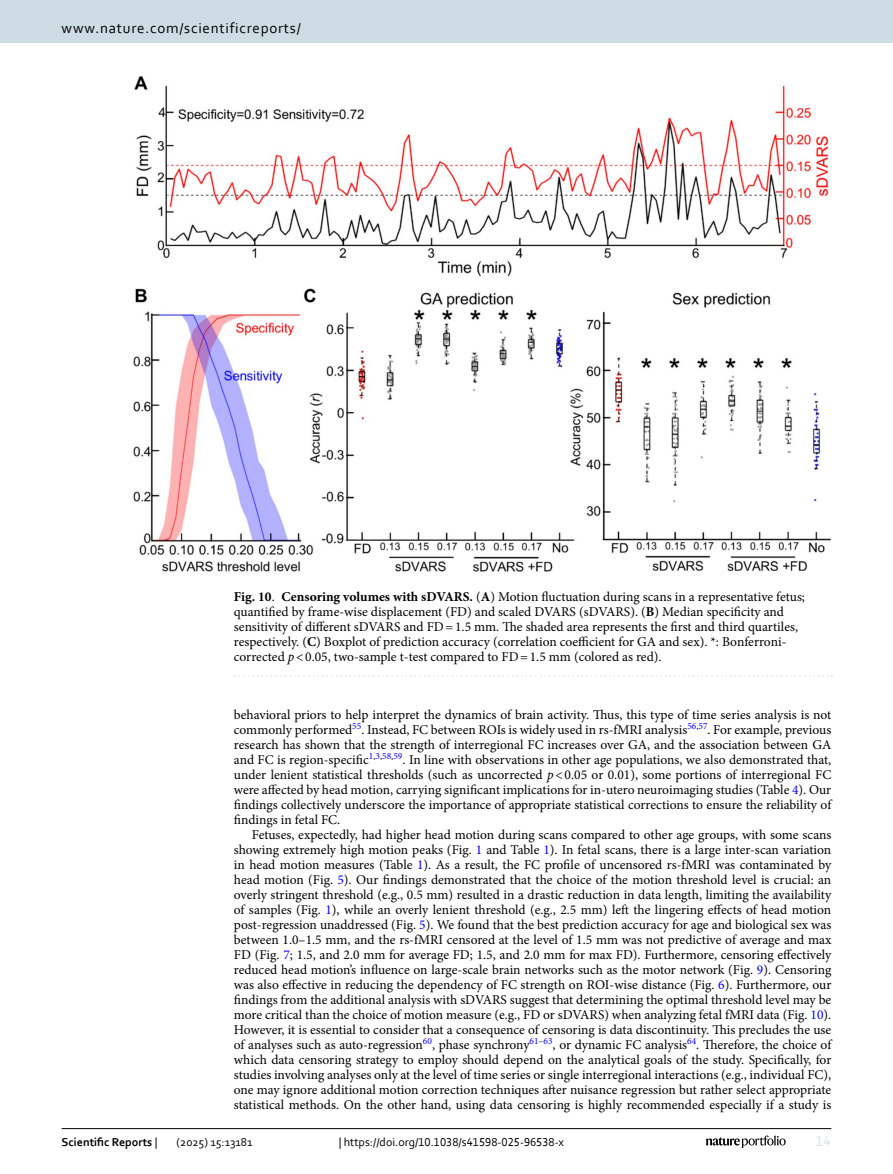
<style>
.page{position:relative;width:893px;height:1174px;background:#fff}
.page>*{position:absolute;margin:0;border:0;box-sizing:border-box;transform-origin:0 0}
.t1{font:15px "Corbel";letter-spacing:.05em;color:#000}
.t2{font:15px "Corbel";color:#d9e4eb}
.Body_Text_Indent{font:13.5px/15px "Minion Pro";color:#000;text-align:justify}
.Figure_Caption{font:13.5px/15px "Minion Pro";color:#000}
.t3{font:12px "Corbel";color:#000}
.t4{font:700 12px "Corbel";color:#000}
.s1{font-weight:700}
.s2{font-style:italic}
.s3{color:#00f}
.s4{font-weight:400}
</style>
<div class="page">
<img style="left:133px;top:76px;width:698px;height:496px">
<svg style="left:235px;top:675px;width:597px;height:1px"></svg>
<hr style="left:62px;top:1128px;width:769px;height:1px;background:#000">
<svg style="left:706px;top:1135px;width:80px;height:12px"></svg>
<div style="left:0;top:0;width:893px;height:43px;background:#cedde4"></div>
<p class="t1" style="left:62px;top:18px;width:241px">www.nature.com/scientificreports/</p>
<p class="Figure_Caption" style="left:234px;top:589px;width:573px"><span class="s1">Fig. 10</span>. <span class="s1">Censoring volumes with sDVARS.</span> (<span class="s1">A</span>) Motion fluctuation during scans in a representative fetus; quantified by frame-wise displacement (FD) and scaled DVARS (sDVARS). (<span class="s1">B</span>) Median specificity and sensitivity of different sDVARS and FD=1.5 mm. The shaded area represents the first and third quartiles, respectively. (<span class="s1">C</span>) Boxplot of prediction accuracy (correlation coefficient for GA and sex). *: Bonferroni&shy;corrected <span class="s2">p</span>&lt;0.05, two-sample t-test compared to FD=1.5 mm (colored as red).</p>
<p class="Body_Text_Indent" style="left:234px;top:706px;width:599px">behavioral priors to help interpret the dynamics of brain activity. Thus, this type of time series analysis is not commonly performed<sup>55</sup>. Instead, FC between ROIs is widely used in rs-fMRI analysis<sup>56</sup><sup>,</sup><sup>57</sup>. For example, previous research has shown that the strength of interregional FC increases over GA, and the association between GA and FC is region-specific<sup>1</sup><sup>,</sup><sup>3</sup><sup>,</sup><sup>58</sup><sup>,</sup><sup>59</sup>. In line with observations in other age populations, we also demonstrated that, under lenient statistical thresholds (such as uncorrected <span class="s2">p</span>&lt;0.05 or 0.01), some portions of interregional FC were affected by head motion, carrying significant implications for in-utero neuroimaging studies (Table <span class="s3">4</span>). Our findings collectively underscore the importance of appropriate statistical corrections to ensure the reliability of findings in fetal FC.</p>
<p class="Body_Text_Indent" style="left:234px;top:826px;width:599px;text-indent:18px">Fetuses, expectedly, had higher head motion during scans compared to other age groups, with some scans showing extremely high motion peaks (Fig. <span class="s3">1</span> and Table <span class="s3">1</span>). In fetal scans, there is a large inter-scan variation in head motion measures (Table <span class="s3">1</span>). As a result, the FC profile of uncensored rs-fMRI was contaminated by head motion (Fig. <span class="s3">5</span>). Our findings demonstrated that the choice of the motion threshold level is crucial: an overly stringent threshold (e.g., 0.5 mm) resulted in a drastic reduction in data length, limiting the availability of samples (Fig. <span class="s3">1</span>), while an overly lenient threshold (e.g., 2.5 mm) left the lingering effects of head motion post-regression unaddressed (Fig. <span class="s3">5</span>). We found that the best prediction accuracy for age and biological sex was between 1.0–1.5 mm, and the rs-fMRI censored at the level of 1.5 mm was not predictive of average and max FD (Fig. <span class="s3">7</span>; 1.5, and 2.0 mm for average FD; 1.5, and 2.0 mm for max FD). Furthermore, censoring effectively reduced head motion’s influence on large-scale brain networks such as the motor network (Fig. <span class="s3">9</span>). Censoring was also effective in reducing the dependency of FC strength on ROI-wise distance (Fig. <span class="s3">6</span>). Furthermore, our findings from the additional analysis with sDVARS suggest that determining the optimal threshold level may be more critical than the choice of motion measure (e.g., FD or sDVARS) when analyzing fetal fMRI data (Fig. <span class="s3">10</span>).<br>However, it is essential to consider that a consequence of censoring is data discontinuity. This precludes the use of analyses such as auto-regression<sup>60</sup>, phase synchrony<sup>61</sup><sup>–</sup><sup>63</sup>, or dynamic FC analysis<sup>64</sup>. Therefore, the choice of which data censoring strategy to employ should depend on the analytical goals of the study. Specifically, for studies involving analyses only at the level of time series or single interregional interactions (e.g., individual FC), one may ignore additional motion correction techniques after nuisance regression but rather select appropriate statistical methods. On the other hand, using data censoring is highly recommended especially if a study is</p>
<p class="t4" style="left:62px;top:1134px;width:97px">Scientific Reports <span class="s4">|</span></p>
<p class="t3" style="left:177px;top:1134px;width:77px">(2025) 15:13181</p>
<p class="t3" style="left:339px;top:1134px;width:227px">| https://doi.org/10.1038/s41598-025-96538-x</p>
<p class="t2" style="left:816px;top:1132px;width:17px">14</p>
</div>
